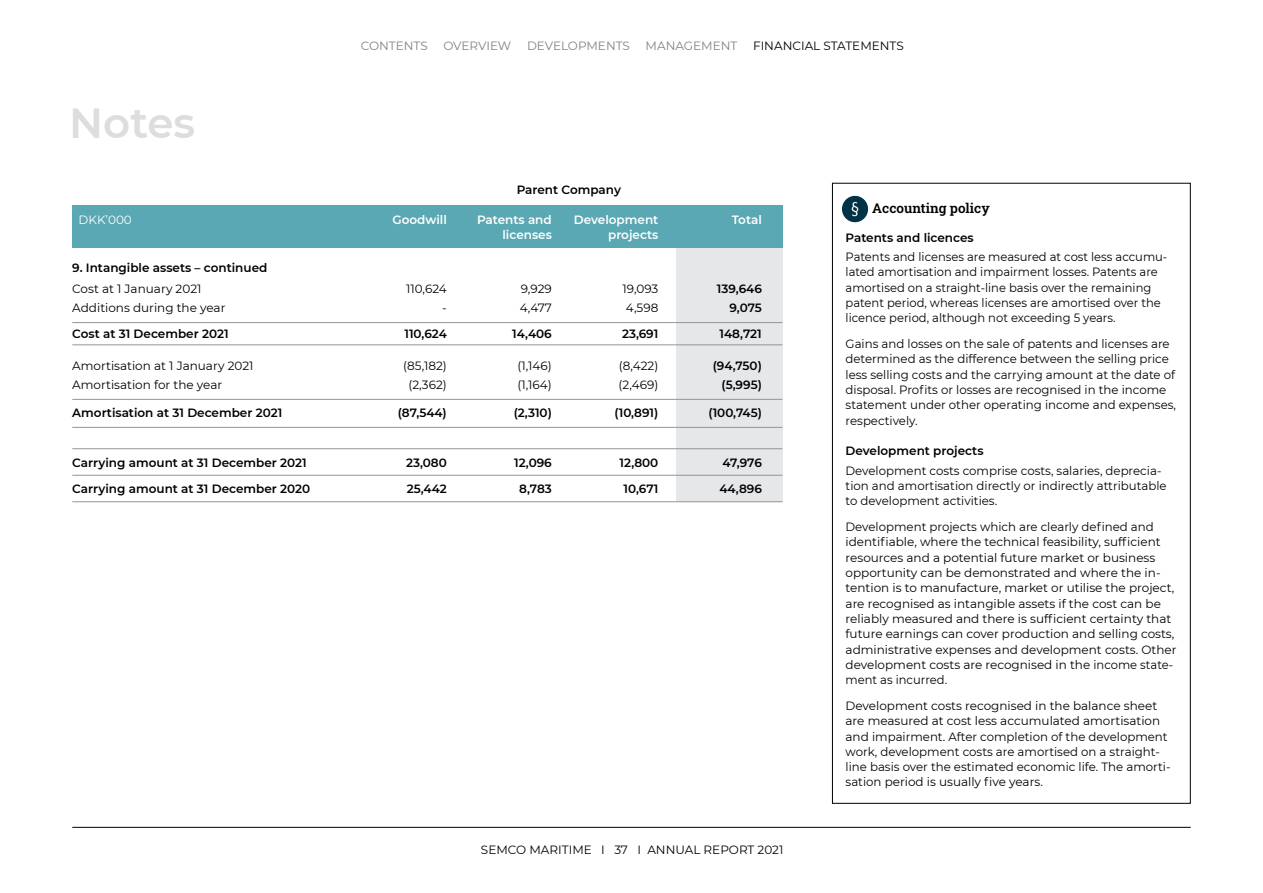
<style>
.page{position:relative;width:1263px;height:893px;background:#fff}
.page>*{position:absolute;margin:0;border:0;box-sizing:border-box;transform-origin:0 0}
.t1{font:600 42px "Montserrat";color:#dcddde}
.t2{font:600 13.5px "Roboto Slab";color:#000}
.t3{font:12px/15.3px "Montserrat";color:#000}
.t4{font:600 12px "Montserrat";color:#000}
.t5{font:12px/15.3px "Montserrat";color:#000;scale:.96 1}
.t6{font:600 12px "Montserrat";color:#fff}
.t7{font:12px "Montserrat";color:#808285}
.t8{font:12px "Montserrat";color:#fff}
</style>
<div class="page">
<hr style="left:72px;top:827px;width:1119px;height:1px;background:#000">
<div style="left:676px;top:248px;width:106px;height:254px;background:#e6e7e8"></div>
<img style="left:842px;top:196px;width:25px;height:26px;border-radius:13px">
<div style="left:842px;top:196px;width:26px;height:26px;border:1px solid #003347;border-radius:50%"></div>
<div style="left:72px;top:205px;width:710px;height:43px;background:#59a8b3"></div>
<hr style="left:72px;top:322px;width:710px;height:1px;background:#939598">
<hr style="left:72px;top:345px;width:710px;height:1px;background:#939598">
<hr style="left:72px;top:399px;width:710px;height:1px;background:#939598">
<hr style="left:72px;top:427px;width:710px;height:1px;background:#939598">
<hr style="left:72px;top:448px;width:710px;height:1px;background:#939598">
<hr style="left:72px;top:475px;width:710px;height:1px;background:#939598">
<hr style="left:72px;top:501px;width:710px;height:1px;background:#939598">
<h1 class="t1" style="left:69px;top:94px;width:127px">Notes</h1>
<p class="t7" style="left:361px;top:37px;width:69px">CONTENTS</p>
<p class="t7" style="left:443px;top:37px;width:69px">OVERVIEW</p>
<p class="t7" style="left:527px;top:37px;width:104px">DEVELOPMENTS</p>
<p class="t7" style="left:646px;top:37px;width:93px">MANAGEMENT</p>
<p class="t3" style="left:753px;top:38px;width:152px">FINANCIAL STATEMENTS</p>
<p class="t4" style="left:517px;top:182px;width:106px">Parent Company</p>
<p class="t8" style="left:79px;top:211px;width:55px">DKK’000</p>
<p class="t6" style="left:392px;top:211px;width:56px">Goodwill</p>
<p class="t6" style="left:477px;top:211px;width:76px">Patents and</p>
<p class="t6" style="left:574px;top:211px;width:86px">Development</p>
<p class="t6" style="left:732px;top:211px;width:32px">Total</p>
<p class="t6" style="left:502px;top:226px;width:51px">licenses</p>
<p class="t6" style="left:608px;top:226px;width:52px">projects</p>
<p class="t4" style="left:72px;top:259px;width:197px">9. Intangible assets – continued</p>
<p class="t3" style="left:72px;top:281px;width:131px">Cost at 1 January 2021</p>
<p class="t3" style="left:406px;top:281px;width:42px">110,624</p>
<p class="t3" style="left:521px;top:281px;width:33px">9,929</p>
<p class="t3" style="left:622px;top:281px;width:37px">19,093</p>
<p class="t4" style="left:717px;top:280px;width:46px">139,646</p>
<p class="t3" style="left:72px;top:299px;width:155px">Additions during the year</p>
<p class="t3" style="left:442px;top:299px;width:6px">-</p>
<p class="t3" style="left:520px;top:299px;width:34px">4,477</p>
<p class="t3" style="left:626px;top:299px;width:34px">4,598</p>
<p class="t4" style="left:730px;top:299px;width:34px">9,075</p>
<p class="t4" style="left:72px;top:325px;width:158px">Cost at 31 December 2021</p>
<p class="t4" style="left:404px;top:325px;width:44px">110,624</p>
<p class="t4" style="left:512px;top:325px;width:41px">14,406</p>
<p class="t4" style="left:622px;top:325px;width:38px">23,691</p>
<p class="t4" style="left:719px;top:325px;width:44px">148,721</p>
<p class="t3" style="left:72px;top:357px;width:183px">Amortisation at 1 January 2021</p>
<p class="t3" style="left:403px;top:357px;width:45px">(85,182)</p>
<p class="t3" style="left:517px;top:357px;width:36px">(1,146)</p>
<p class="t3" style="left:619px;top:357px;width:41px">(8,422)</p>
<p class="t4" style="left:713px;top:357px;width:51px">(94,750)</p>
<p class="t3" style="left:72px;top:376px;width:151px">Amortisation for the year</p>
<p class="t3" style="left:408px;top:376px;width:40px">(2,362)</p>
<p class="t3" style="left:517px;top:376px;width:36px">(1,164)</p>
<p class="t3" style="left:619px;top:376px;width:41px">(2,469)</p>
<p class="t4" style="left:721px;top:376px;width:42px">(5,995)</p>
<p class="t4" style="left:72px;top:404px;width:211px">Amortisation at 31 December 2021</p>
<p class="t4" style="left:398px;top:404px;width:51px">(87,544)</p>
<p class="t4" style="left:514px;top:404px;width:40px">(2,310)</p>
<p class="t4" style="left:614px;top:404px;width:45px">(10,891)</p>
<p class="t4" style="left:708px;top:404px;width:55px">(100,745)</p>
<p class="t4" style="left:72px;top:454px;width:236px">Carrying amount at 31 December 2021</p>
<p class="t4" style="left:406px;top:454px;width:42px">23,080</p>
<p class="t4" style="left:514px;top:454px;width:39px">12,096</p>
<p class="t4" style="left:620px;top:454px;width:40px">12,800</p>
<p class="t4" style="left:723px;top:454px;width:41px">47,976</p>
<p class="t4" style="left:72px;top:480px;width:239px">Carrying amount at 31 December 2020</p>
<p class="t4" style="left:407px;top:480px;width:42px">25,442</p>
<p class="t4" style="left:519px;top:480px;width:34px">8,783</p>
<p class="t4" style="left:624px;top:480px;width:36px">10,671</p>
<p class="t4" style="left:719px;top:480px;width:44px">44,896</p>
<p class="t3" style="left:481px;top:841px;width:304px">SEMCO MARITIME I 37 I ANNUAL REPORT 2021</p>
<p class="t2" style="left:872px;top:199px;width:119px">Accounting policy</p>
<p class="t4" style="left:845px;top:229px;width:130px">Patents and licences</p>
<p class="t5" style="left:845px;top:249px;width:337px">Patents and licenses are measured at cost less accumu&shy;lated amortisation and impairment losses. Patents are amortised on a straight-line basis over the remaining patent period, whereas licenses are amortised over the licence period, although not exceeding 5 years.</p>
<p class="t3" style="left:845px;top:336px;width:332px">Gains and losses on the sale of patents and licenses are determined as the difference between the selling price less selling costs and the carrying amount at the date of disposal. Profits or losses are recognised in the income statement under other operating income and expenses, respectively.</p>
<p class="t4" style="left:845px;top:442px;width:139px">Development projects</p>
<p class="t3" style="left:845px;top:462px;width:323px">Development costs comprise costs, salaries, deprecia&shy;tion and amortisation directly or indirectly attributable to development activities.</p>
<p class="t3" style="left:845px;top:519px;width:333px">Development projects which are clearly defined and identifiable, where the technical feasibility, sufficient resources and a potential future market or business opportunity can be demonstrated and where the in&shy;tention is to manufacture, market or utilise the project, are recognised as intangible assets if the cost can be reliably measured and there is sufficient certainty that future earnings can cover production and selling costs, administrative expenses and development costs. Other development costs are recognised in the income state&shy;ment as incurred.</p>
<p class="t3" style="left:845px;top:698px;width:326px">Development costs recognised in the balance sheet are measured at cost less accumulated amortisation and impairment. After completion of the development work, development costs are amortised on a straight&shy;line basis over the estimated economic life. The amorti&shy;sation period is usually five years.</p>
</div>
